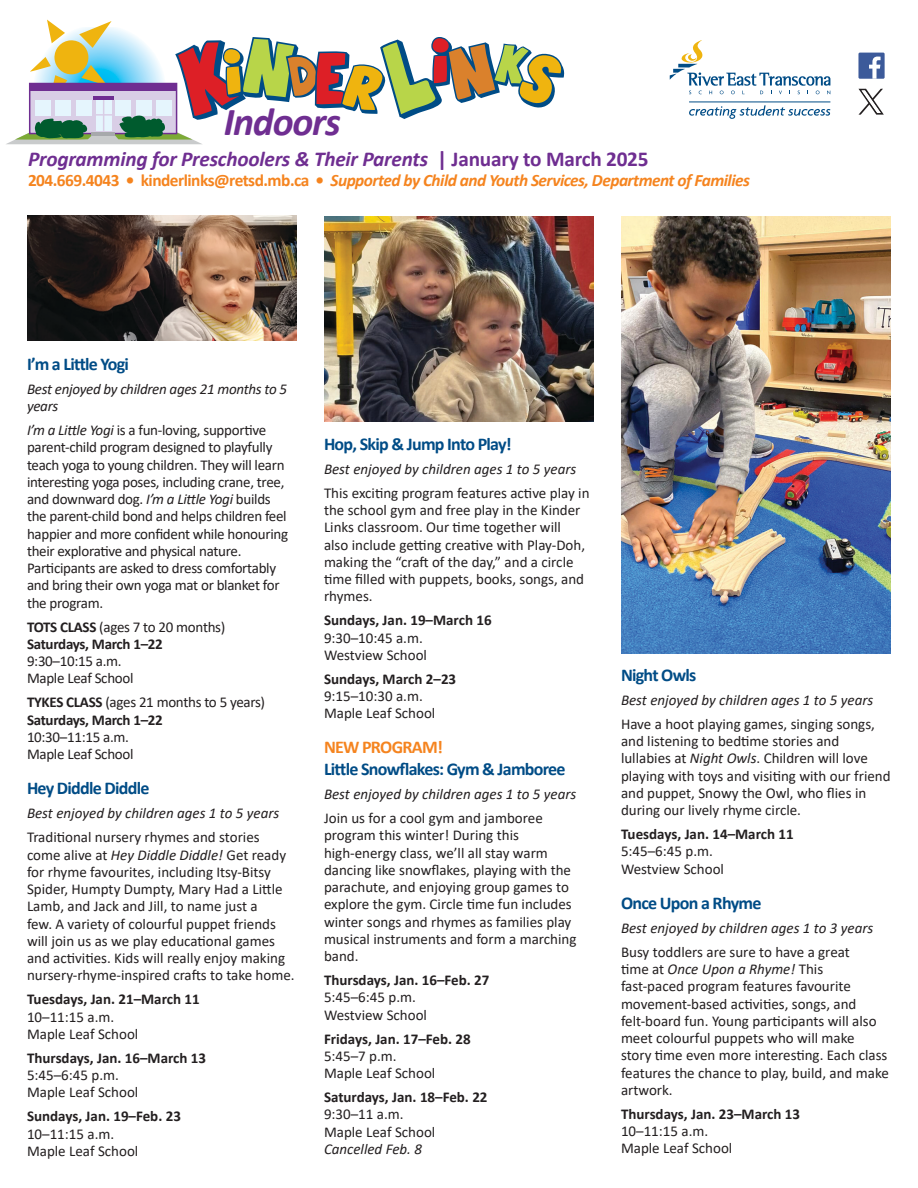
<style>
.page{position:relative;width:918px;height:1188px;background:#fff}
.page>*{position:absolute;margin:0;border:0;box-sizing:border-box;transform-origin:0 0}
.t1{font:italic 700 39.75px "Calibri";letter-spacing:-.03em;color:#6f2e91}
.t2{font:italic 700 21.3px "Calibri";letter-spacing:-.01em;color:#6f2e91}
.bod{font:700 18px/21.6px "Calibri";letter-spacing:-.04em;color:#004c86}
.t3{font:italic 700 17.4px "Calibri";letter-spacing:-.03em;color:#f5841f}
.bod-2{font:15px/17.2px "Calibri";color:#231f20}
.bod-3{font:15px/17.2px "Calibri";letter-spacing:-.02em;color:#231f20}
.bod-4{font:italic 15px "Calibri";color:#231f20}
.bod-5{font:italic 15px/17.2px "Calibri";letter-spacing:-.02em;color:#231f20}
.s1{font-style:normal}
.s2{font-style:italic}
.s3{font-weight:700}
.s4{color:#f5841f}
</style>
<div class="page">
<svg style="left:670px;top:40px;width:160px;height:54px"></svg>
<svg style="left:689px;top:105px;width:141px;height:14px"></svg>
<hr style="left:689px;top:102px;width:141px;height:1px;background:#004c86">
<div style="left:858px;top:53px;width:27px;height:26px;background:#3c5a9a"></div>
<svg style="left:869px;top:57px;width:12px;height:22px"></svg>
<svg style="left:859px;top:89px;width:25px;height:26px"></svg>
<svg style="left:6px;top:20px;width:558px;height:124px"></svg>
<img style="left:27px;top:216px;width:270px;height:125px">
<img style="left:324px;top:216px;width:270px;height:206px">
<img style="left:621px;top:216px;width:270px;height:437px">
<h1 class="t1" style="left:224px;top:93px;width:118px">Indoors</h1>
<h2 class="t2" style="left:28px;top:143px;width:622px">Programming for Preschoolers &amp; Their Parents <span class="s1">| January to March 2025</span></h2>
<p class="t3" style="left:28px;top:168px;width:723px"><span class="s1">204.669.4043 • kinderlinks@retsd.mb.ca •</span> Supported by Child and Youth Services, Department of Families</p>
<p class="bod" style="left:27px;top:353px;width:103px">I’m a Little Yogi</p>
<p class="bod-5" style="left:27px;top:380px;width:262px">Best enjoyed by children ages 21 months to 5 years</p>
<p class="bod-3" style="left:27px;top:421px;width:263px"><span class="s2">I’m a Little Yogi</span> is a fun-loving, supportive parent-child program designed to playfully teach yoga to young children. They will learn interesting yoga poses, including crane, tree, and downward dog. <span class="s2">I’m a Little Yogi</span> builds the parent-child bond and helps children feel happier and more confident while honouring their explorative and physical nature.<br>Participants are asked to dress comfortably and bring their own yoga mat or blanket for the program.</p>
<p class="bod-3" style="left:27px;top:618px;width:200px"><span class="s3">TOTS CLASS</span> (ages 7 to 20 months)<br><span class="s3">Saturdays, March 1–22<br></span>9:30–10:15 a.m.<br>Maple Leaf School</p>
<p class="bod-3" style="left:27px;top:693px;width:240px"><span class="s3">TYKES CLASS</span> (ages 21 months to 5 years)<br><span class="s3">Saturdays, March 1–22<br></span>10:30–11:15 a.m.<br>Maple Leaf School</p>
<p class="bod" style="left:27px;top:777px;width:124px">Hey Diddle Diddle</p>
<p class="bod-4" style="left:27px;top:803px;width:254px">Best enjoyed by children ages 1 to 5 years</p>
<p class="bod-2" style="left:27px;top:828px;width:269px">Traditional nursery rhymes and stories come alive at <span class="s2">Hey Diddle Diddle!</span> Get ready for rhyme favourites, including Itsy-Bitsy Spider, Humpty Dumpty, Mary Had a Little Lamb, and Jack and Jill, to name just a<br>few. A variety of colourful puppet friends will join us as we play educational games and activities. Kids will really enjoy making nursery-rhyme-inspired crafts to take home.</p>
<p class="bod-2" style="left:27px;top:990px;width:174px"><span class="s3">Tuesdays, Jan. 21–March 11<br></span>10–11:15 a.m.<br>Maple Leaf School</p>
<p class="bod-2" style="left:27px;top:1049px;width:181px"><span class="s3">Thursdays, Jan. 16–March 13<br></span>5:45–6:45 p.m.<br>Maple Leaf School</p>
<p class="bod-2" style="left:27px;top:1107px;width:155px"><span class="s3">Sundays, Jan. 19–Feb. 23<br></span>10–11:15 a.m.<br>Maple Leaf School</p>
<p class="bod" style="left:324px;top:433px;width:189px">Hop, Skip &amp; Jump Into Play!</p>
<p class="bod-4" style="left:324px;top:458px;width:254px">Best enjoyed by children ages 1 to 5 years</p>
<p class="bod-2" style="left:324px;top:484px;width:267px">This exciting program features active play in the school gym and free play in the Kinder Links classroom. Our time together will<br>also include getting creative with Play-Doh, making the “craft of the day,” and a circle time filled with puppets, books, songs, and rhymes.</p>
<p class="bod-2" style="left:324px;top:611px;width:169px"><span class="s3">Sundays, Jan. 19–March 16<br></span>9:30–10:45 a.m.<br>Westview School</p>
<p class="bod-2" style="left:324px;top:670px;width:134px"><span class="s3">Sundays, March 2–23<br></span>9:15–10:30 a.m.<br>Maple Leaf School</p>
<p class="bod" style="left:324px;top:736px;width:243px"><span class="s4">NEW PROGRAM!<br></span>Little Snowflakes: Gym &amp; Jamboree</p>
<p class="bod-4" style="left:324px;top:784px;width:254px">Best enjoyed by children ages 1 to 5 years</p>
<p class="bod-2" style="left:324px;top:809px;width:254px">Join us for a cool gym and jamboree program this winter! During this high-energy class, we’ll all stay warm dancing like snowflakes, playing with the parachute, and enjoying group games to explore the gym. Circle time fun includes winter songs and rhymes as families play musical instruments and form a marching band.</p>
<p class="bod-2" style="left:324px;top:971px;width:167px"><span class="s3">Thursdays, Jan. 16–Feb. 27<br></span>5:45–6:45 p.m.<br>Westview School</p>
<p class="bod-2" style="left:324px;top:1030px;width:148px"><span class="s3">Fridays, Jan. 17–Feb. 28<br></span>5:45–7 p.m.<br>Maple Leaf School</p>
<p class="bod-2" style="left:324px;top:1088px;width:165px"><span class="s3">Saturdays, Jan. 18–Feb. 22<br></span>9:30–11 a.m.<br>Maple Leaf School<br><span class="s2">Cancelled Feb. 8</span></p>
<p class="bod" style="left:621px;top:664px;width:77px">Night Owls</p>
<p class="bod-4" style="left:621px;top:690px;width:254px">Best enjoyed by children ages 1 to 5 years</p>
<p class="bod-2" style="left:621px;top:715px;width:271px">Have a hoot playing games, singing songs, and listening to bedtime stories and lullabies at <span class="s2">Night Owls</span>. Children will love playing with toys and visiting with our friend and puppet, Snowy the Owl, who flies in during our lively rhyme circle.</p>
<p class="bod-2" style="left:621px;top:825px;width:174px"><span class="s3">Tuesdays, Jan. 14–March 11<br></span>5:45–6:45 p.m.<br>Westview School</p>
<p class="bod" style="left:621px;top:892px;width:142px">Once Upon a Rhyme</p>
<p class="bod-4" style="left:621px;top:917px;width:254px">Best enjoyed by children ages 1 to 3 years</p>
<p class="bod-2" style="left:621px;top:943px;width:269px">Busy toddlers are sure to have a great<br>time at <span class="s2">Once Upon a Rhyme!</span> This fast-paced program features favourite movement-based activities, songs, and felt-board fun. Young participants will also meet colourful puppets who will make story time even more interesting. Each class features the chance to play, build, and make artwork.</p>
<p class="bod-2" style="left:621px;top:1105px;width:181px"><span class="s3">Thursdays, Jan. 23–March 13<br></span>10–11:15 a.m.<br>Maple Leaf School</p>
</div>
